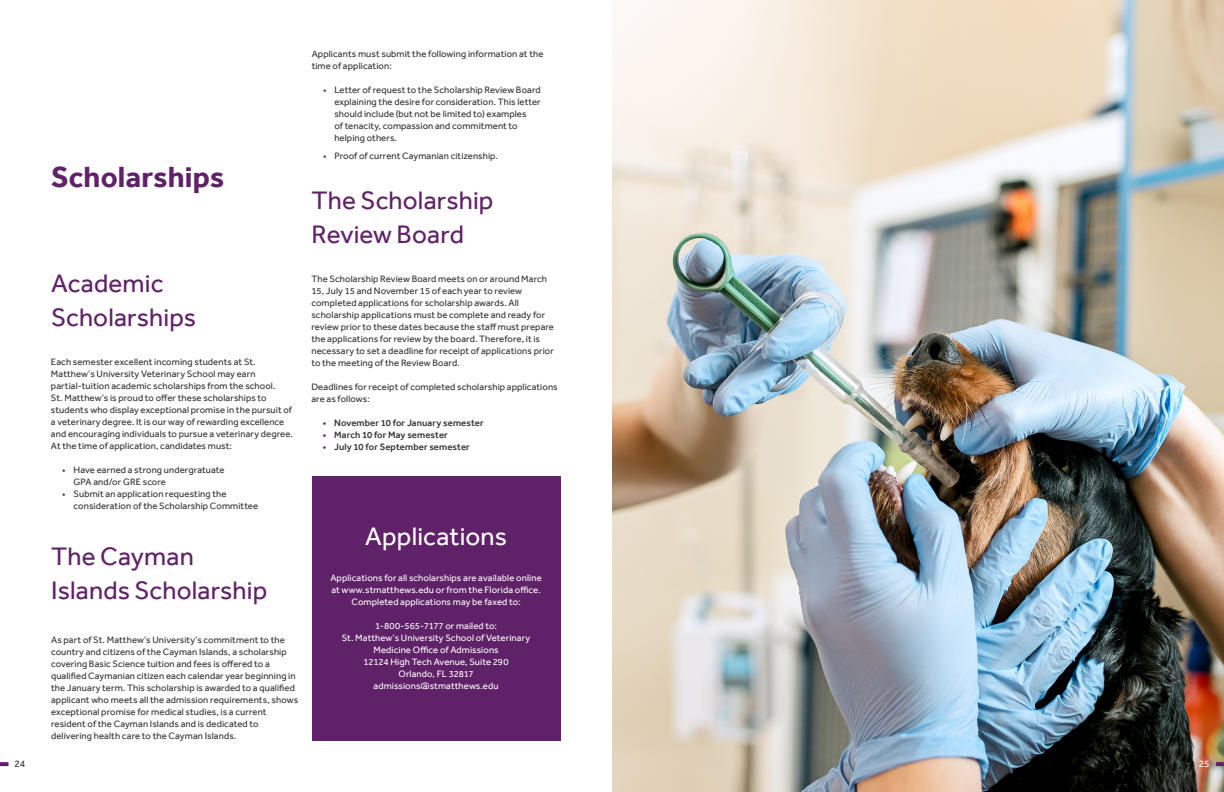
<style>
.page{position:relative;width:1224px;height:792px;background:#fff}
.page>*{position:absolute;margin:0;border:0;box-sizing:border-box;transform-origin:0 0}
.t1{font:700 30px "Effra";letter-spacing:.005em;color:#5f2167}
.t2{font:26px/34px "Effra";letter-spacing:.005em;color:#5f2167}
.t3{font:26px "Effra";letter-spacing:.005em;color:#fff}
.t4{font:10px "Effra";color:#312f30}
.t5{font:10px "Effra";color:#fff}
.t6{font:9.5px/12px "Effra";letter-spacing:.01em;color:#312f30}
.t7{font:9.5px/12px "Effra";letter-spacing:.01em;color:#fff;text-align:center}
.t8{font:500 9.5px "Effra";letter-spacing:.01em;color:#312f30}
.s1{color:#5f2167}
</style>
<div class="page">
<svg style="left:0;top:762px;width:9px;height:4px"></svg>
<img style="left:612px;top:0;width:612px;height:792px">
<svg style="left:1216px;top:762px;width:8px;height:4px"></svg>
<div style="left:312px;top:476px;width:248px;height:264px;background:#5f2167"></div>
<p class="t4" style="left:14px;top:758px;width:12px">24</p>
<p class="t1" style="left:51px;top:159px;width:175px">Scholarships</p>
<p class="t2" style="left:51px;top:266px;width:146px">Academic<br>Scholarships</p>
<p class="t6" style="left:51px;top:355px;width:244px">Each semester excellent incoming students at St.<br>Matthew’s University Veterinary School may earn partial-tuition academic scholarships from the school.<br>St. Matthew’s is proud to offer these scholarships to students who display exceptional promise in the pursuit of a veterinary degree. It is our way of rewarding excellence and encouraging individuals to pursue a veterinary degree.<br>At the time of application, candidates must:</p>
<p class="t6" style="left:74px;top:463px;width:152px;text-indent:-11px"><span class="s1">•</span> Have earned a strong undergratuate<br>GPA and/or GRE score</p>
<p class="t6" style="left:74px;top:487px;width:186px;text-indent:-11px"><span class="s1">•</span> Submit an application requesting the consideration of the Scholarship Committee</p>
<p class="t2" style="left:51px;top:539px;width:218px">The Cayman<br>Islands Scholarship</p>
<p class="t6" style="left:51px;top:634px;width:235px">As part of St. Matthew’s University’s commitment to the</p>
<p class="t6" style="left:51px;top:646px;width:237px">country and citizens of the Cayman Islands, a scholarship</p>
<p class="t6" style="left:51px;top:658px;width:246px">covering Basic Science tuition and fees is offered to a qualified Caymanian citizen each calendar year beginning in the January term. This scholarship is awarded to a qualified</p>
<p class="t6" style="left:51px;top:694px;width:249px">applicant who meets all the admission requirements, shows</p>
<p class="t6" style="left:51px;top:706px;width:217px">exceptional promise for medical studies, is a current resident of the Cayman Islands and is dedicated to delivering health care to the Cayman Islands.</p>
<p class="t6" style="left:312px;top:48px;width:233px">Applicants must submit the following information at the time of application:</p>
<p class="t6" style="left:334px;top:84px;width:208px;text-indent:-11px"><span class="s1">•</span> Letter of request to the Scholarship Review Board explaining the desire for consideration. This letter should include (but not be limited to) examples<br>of tenacity, compassion and commitment to helping others.</p>
<p class="t6" style="left:323px;top:150px;width:176px"><span class="s1">•</span> Proof of current Caymanian citizenship.</p>
<p class="t2" style="left:312px;top:183px;width:183px">The Scholarship<br>Review Board</p>
<p class="t6" style="left:311px;top:272px;width:244px">The Scholarship Review Board meets on or around March 15, July 15 and November 15 of each year to review completed applications for scholarship awards. All scholarship applications must be complete and ready for review prior to these dates because the staff must prepare the applications for review by the board. Therefore, it is necessary to set a deadline for receipt of applications prior to the meeting of the Review Board.</p>
<p class="t6" style="left:311px;top:380px;width:248px">Deadlines for receipt of completed scholarship applications</p>
<p class="t6" style="left:311px;top:392px;width:60px">are as follows:</p>
<p class="t8" style="left:323px;top:417px;width:163px"><span class="s1">•</span> November 10 for January semester</p>
<p class="t8" style="left:323px;top:429px;width:127px"><span class="s1">•</span> March 10 for May semester</p>
<p class="t8" style="left:323px;top:441px;width:149px"><span class="s1">•</span> July 10 for September semester</p>
<p class="t3" style="left:365px;top:521px;width:143px">Applications</p>
<p class="t7" style="left:330px;top:572px;width:213px">Applications for all scholarships are available online</p>
<p class="t7" style="left:331px;top:584px;width:211px">at www.stmatthews.edu or from the Florida office.</p>
<p class="t7" style="left:352px;top:596px;width:171px">Completed applications may be faxed to:</p>
<p class="t7" style="left:375px;top:620px;width:123px">1-800-565-7177 or mailed to:</p>
<p class="t7" style="left:342px;top:632px;width:190px">St. Matthew’s University School of Veterinary<br>Medicine Office of Admissions</p>
<p class="t7" style="left:364px;top:656px;width:147px">12124 High Tech Avenue, Suite 290</p>
<p class="t7" style="left:398px;top:668px;width:77px">Orlando, FL 32817</p>
<p class="t7" style="left:374px;top:680px;width:127px">admissions@stmatthews.edu</p>
<p class="t5" style="left:1199px;top:758px;width:12px">25</p>
</div>
